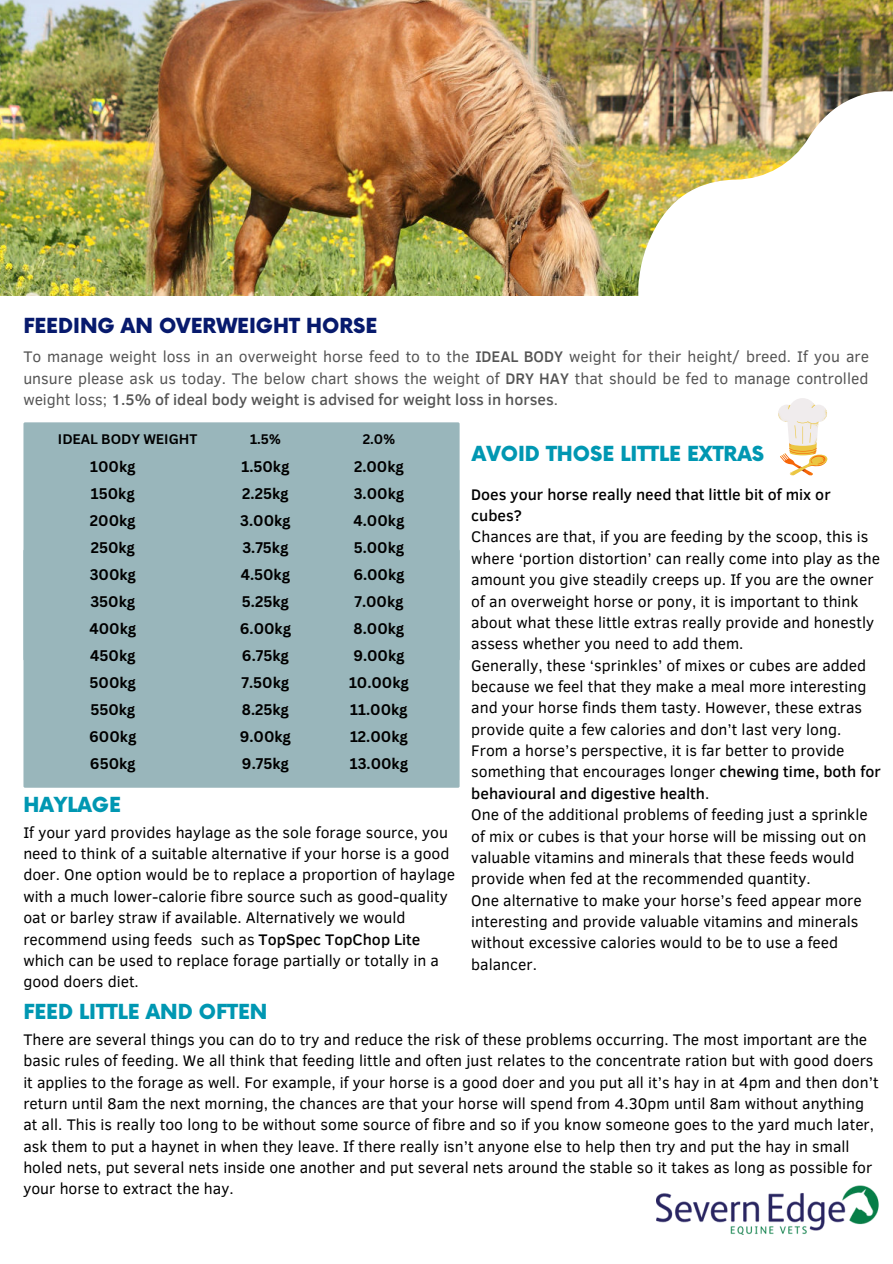
<style>
.page{position:relative;width:893px;height:1264px;background:#fff}
.page>*{position:absolute;margin:0;border:0;box-sizing:border-box;transform-origin:0 0}
.t1{font:900 20.25px "Now";color:#0097b2}
.t2{font:900 20.25px "Now";color:#071a6d}
.t3{font:15.75px/21.3px "Clear Sans";color:#000}
.t4{font:15.75px/21.3px "Clear Sans";color:#545454;text-align:justify}
.t5{font:500 15.75px/21.3px "Clear Sans";color:#000}
.t6{font:700 15px/27px "Canva Sans";color:#000;text-align:justify}
.t7{font:700 13.5px "Canva Sans";color:#000}
.s1{font-weight:500}
</style>
<div class="page">
<img style="left:0;top:0;width:892px;height:296px">
<img style="left:619px;top:76px;width:273px;height:400px">
<img style="left:656px;top:1185px;width:223px;height:49px">
<div style="left:23px;top:660px;width:436px;height:127px;background:#99b6bb"></div>
<div style="left:23px;top:422px;width:436px;height:238px;background:#99b6bb"></div>
<svg style="left:778px;top:398px;width:50px;height:77px"></svg>
<p class="t2" style="left:23px;top:311px;width:355px">FEEDING AN OVERWEIGHT HORSE</p>
<p class="t4" style="left:23px;top:346px;width:847px">To manage weight loss in an overweight horse feed to to the <span class="s1">IDEAL BODY</span> weight for their height/ breed. If you are unsure please ask us today. The below chart shows the weight of <span class="s1">DRY HAY</span> that should be fed to manage controlled weight loss; <span class="s1">1.5% of ideal body weight is advised for weight loss in horses</span>.</p>
<p class="t7" style="left:58px;top:431px;width:141px">IDEAL BODY WEIGHT</p>
<p class="t7" style="left:250px;top:431px;width:32px">1.5%</p>
<p class="t7" style="left:363px;top:431px;width:34px">2.0%</p>
<p class="t1" style="left:472px;top:439px;width:294px">AVOID THOSE LITTLE EXTRAS</p>
<p class="t5" style="left:471px;top:483px;width:361px">Does your horse really need that little bit of mix or cubes?</p>
<p class="t3" style="left:471px;top:526px;width:411px">Chances are that, if you are feeding by the scoop, this is where ‘portion distortion’ can really come into play as the amount you give steadily creeps up. If you are the owner of an overweight horse or pony, it is important to think about what these little extras really provide and honestly assess whether you need to add them.<br>Generally, these ‘sprinkles’ of mixes or cubes are added because we feel that they make a meal more interesting and your horse finds them tasty. However, these extras provide quite a few calories and don’t last very long.<br>From a horse’s perspective, it is far better to provide something that encourages longer <span class="s1">chewing time, both for behavioural and digestive health</span>.<br>One of the additional problems of feeding just a sprinkle of mix or cubes is that your horse will be missing out on valuable vitamins and minerals that these feeds would provide when fed at the recommended quantity.<br>One alternative to make your horse’s feed appear more interesting and provide valuable vitamins and minerals without excessive calories would to be to use a feed balancer.</p>
<p class="t6" style="left:89px;top:453px;width:49px">100kg 150kg 200kg 250kg 300kg 350kg 400kg 450kg 500kg 550kg 600kg 650kg</p>
<p class="t6" style="left:240px;top:453px;width:53px;text-align:left">1.50kg<br>2.25kg<br>3.00kg<br>3.75kg<br>4.50kg<br>5.25kg<br>6.00kg<br>6.75kg<br>7.50kg<br>8.25kg<br>9.00kg<br>9.75kg</p>
<p class="t6" style="left:349px;top:453px;width:61px;text-align:center">2.00kg<br>3.00kg<br>4.00kg<br>5.00kg<br>6.00kg<br>7.00kg<br>8.00kg<br>9.00kg<br>10.00kg<br>11.00kg<br>12.00kg<br>13.00kg</p>
<p class="t1" style="left:23px;top:789px;width:99px">HAYLAGE</p>
<p class="t3" style="left:23px;top:821px;width:433px">If your yard provides haylage as the sole forage source, you need to think of a suitable alternative if your horse is a good doer. One option would be to replace a proportion of haylage with a much lower-calorie fibre source such as good-quality oat or barley straw if available. Alternatively we would recommend using feeds such as <span class="s1">TopSpec TopChop Lite </span>which can be used to replace forage partially or totally in a good doers diet.</p>
<p class="t1" style="left:23px;top:997px;width:245px">FEED LITTLE AND OFTEN</p>
<p class="t3" style="left:23px;top:1028px;width:856px">There are several things you can do to try and reduce the risk of these problems occurring. The most important are the basic rules of feeding. We all think that feeding little and often just relates to the concentrate ration but with good doers it applies to the forage as well. For example, if your horse is a good doer and you put all it’s hay in at 4pm and then don’t return until 8am the next morning, the chances are that your horse will spend from 4.30pm until 8am without anything at all. This is really too long to be without some source of fibre and so if you know someone goes to the yard much later, ask them to put a haynet in when they leave. If there really isn’t anyone else to help then try and put the hay in small holed nets, put several nets inside one another and put several nets around the stable so it takes as long as possible for your horse to extract the hay.</p>
</div>
